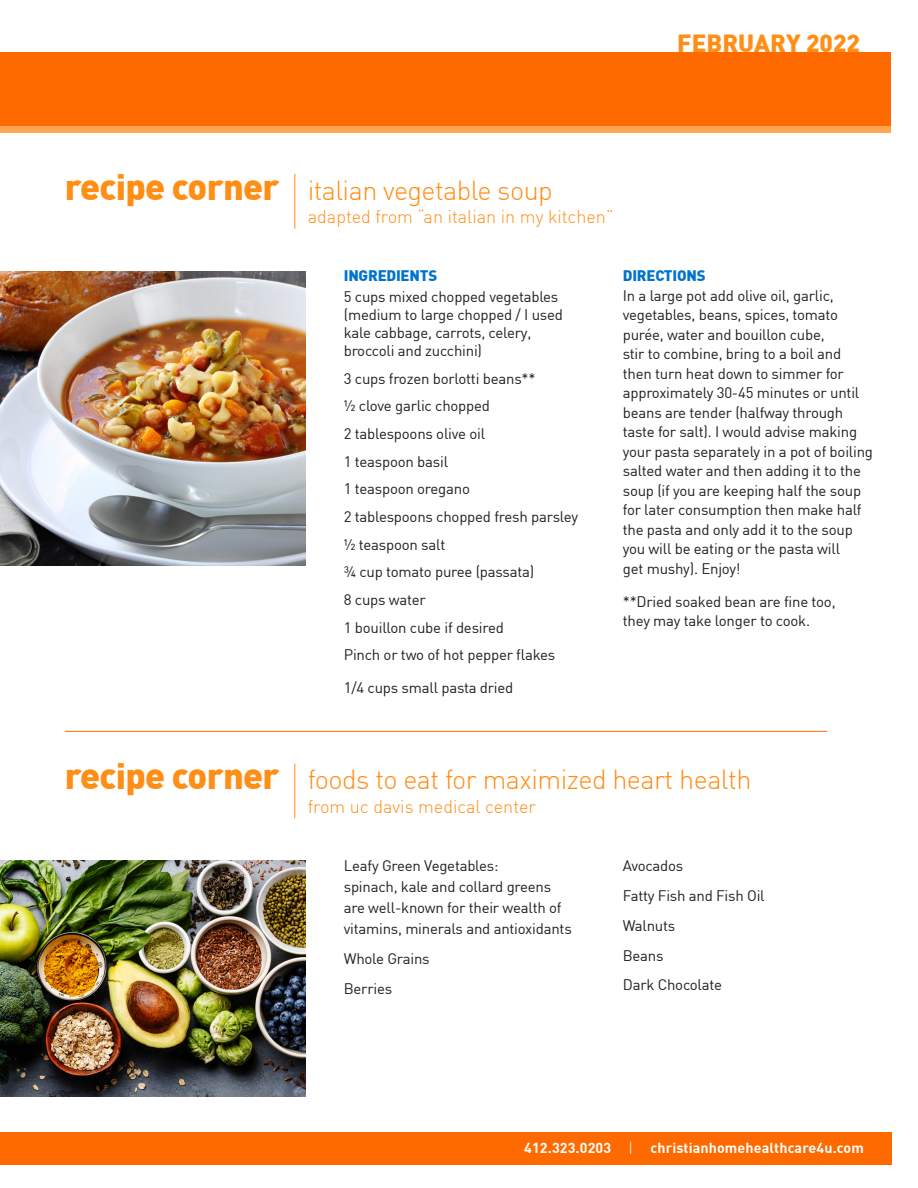
<style>
.page{position:relative;width:918px;height:1188px;background:#fff}
.page>*{position:absolute;margin:0;border:0;box-sizing:border-box;transform-origin:0 0}
.t1{font:300 27px "DIN";letter-spacing:-.02em;color:#ff8e16}
.t2{font:900 24.3px "DIN";color:#ff8e16}
.t3{font:300 18px "DIN";color:#ff8e16}
.Body_Copy{font:15px/19.5px "DIN";letter-spacing:-.015em;color:#231f20}
.t4{font:700 14.25px "DIN";letter-spacing:.01em;color:#fff}
.t5{font:500 12px "DIN";letter-spacing:-.02em;color:#fff}
.s1{font-weight:900;font-size:36px}
.s2{font-weight:900;color:#0073ce}
.s3{font-weight:300}
</style>
<div class="page">
<svg style="left:0;top:125px;width:891px;height:7px;background:#ff9d44"></svg>
<div style="left:0;top:52px;width:891px;height:73px;background:#ff6a00"></div>
<div style="left:1px;top:1132px;width:891px;height:32px;background:#ff6a00"></div>
<hr style="left:295px;top:174px;width:1px;height:55px;background:#ff8e16">
<img style="left:0;top:271px;width:306px;height:295px">
<hr style="left:295px;top:764px;width:1px;height:54px;background:#ff8e16">
<img style="left:0;top:861px;width:306px;height:235px">
<hr style="left:65px;top:731px;width:762px;height:1px;background:#ff6a00">
<h2 class="t2" style="left:677px;top:27px;width:184px">FEBRUARY 2022</h2>
<p class="t1" style="left:65px;top:173px;width:490px"><span class="s1">recipe corner</span> italian vegetable soup</p>
<p class="t3" style="left:308px;top:205px;width:307px">adapted from “an italian in my kitchen”</p>
<p class="Body_Copy" style="left:344px;top:265px;width:216px;line-height:21px"><span class="s2">INGREDIENTS<br></span>5 cups mixed chopped vegetables</p>
<p class="Body_Copy" style="left:344px;top:305px;width:221px;line-height:18px">(medium to large chopped / I used kale cabbage, carrots, celery, broccoli and zucchini)</p>
<p class="Body_Copy" style="left:344px;top:368px;width:193px">3 cups frozen borlotti beans**</p>
<p class="Body_Copy" style="left:344px;top:396px;width:148px">½ clove garlic chopped</p>
<p class="Body_Copy" style="left:344px;top:424px;width:143px">2 tablespoons olive oil</p>
<p class="Body_Copy" style="left:344px;top:451px;width:106px">1 teaspoon basil</p>
<p class="Body_Copy" style="left:344px;top:479px;width:128px">1 teaspoon oregano</p>
<p class="Body_Copy" style="left:344px;top:507px;width:236px">2 tablespoons chopped fresh parsley</p>
<p class="Body_Copy" style="left:344px;top:534px;width:103px">½ teaspoon salt</p>
<p class="Body_Copy" style="left:344px;top:562px;width:192px">¾ cup tomato puree (passata)</p>
<p class="Body_Copy" style="left:344px;top:590px;width:84px">8 cups water</p>
<p class="Body_Copy" style="left:344px;top:617px;width:162px">1 bouillon cube if desired</p>
<p class="Body_Copy" style="left:344px;top:645px;width:213px">Pinch or two of hot pepper flakes</p>
<p class="Body_Copy" style="left:344px;top:678px;width:171px">1/4 cups small pasta dried</p>
<p class="Body_Copy" style="left:623px;top:266px;width:252px"><span class="s2">DIRECTIONS<br></span>In a large pot add olive oil, garlic, vegetables, beans, spices, tomato purée, water and bouillon cube,<br>stir to combine, bring to a boil and then turn heat down to simmer for approximately 30-45 minutes or until beans are tender (halfway through taste for salt). I would advise making your pasta separately in a pot of boiling salted water and then adding it to the soup (if you are keeping half the soup for later consumption then make half the pasta and only add it to the soup you will be eating or the pasta will<br>get mushy). Enjoy!</p>
<p class="Body_Copy" style="left:623px;top:591px;width:214px">**Dried soaked bean are fine too, they may take longer to cook.</p>
<p class="t1" style="left:65px;top:763px;width:688px"><span class="s1">recipe corner</span> foods to eat for maximized heart health</p>
<p class="t3" style="left:308px;top:795px;width:230px">from uc davis medical center</p>
<p class="Body_Copy" style="left:344px;top:855px;width:230px;line-height:21px">Leafy Green Vegetables:<br>spinach, kale and collard greens are well-known for their wealth of vitamins, minerals and antioxidants</p>
<p class="Body_Copy" style="left:344px;top:948px;width:87px">Whole Grains</p>
<p class="Body_Copy" style="left:344px;top:978px;width:50px">Berries</p>
<p class="Body_Copy" style="left:623px;top:855px;width:62px">Avocados</p>
<p class="Body_Copy" style="left:623px;top:885px;width:143px">Fatty Fish and Fish Oil</p>
<p class="Body_Copy" style="left:623px;top:915px;width:54px">Walnuts</p>
<p class="Body_Copy" style="left:623px;top:945px;width:42px">Beans</p>
<p class="Body_Copy" style="left:623px;top:975px;width:101px">Dark Chocolate</p>
<p class="t4" style="left:629px;top:1139px;width:237px"><span class="s3">|</span> christianhomehealthcare4u.com</p>
<p class="t4" style="left:524px;top:1139px;width:89px">412.323.0203</p>
<p class="t5" style="left:595px;top:1143px;width:101px"><span class="s3">|</span> tel 412.323.0203</p>
<p class="t5" style="left:706px;top:1143px;width:182px"><span class="s3">|</span> christianhomehealthcare4u.com</p>
</div>
